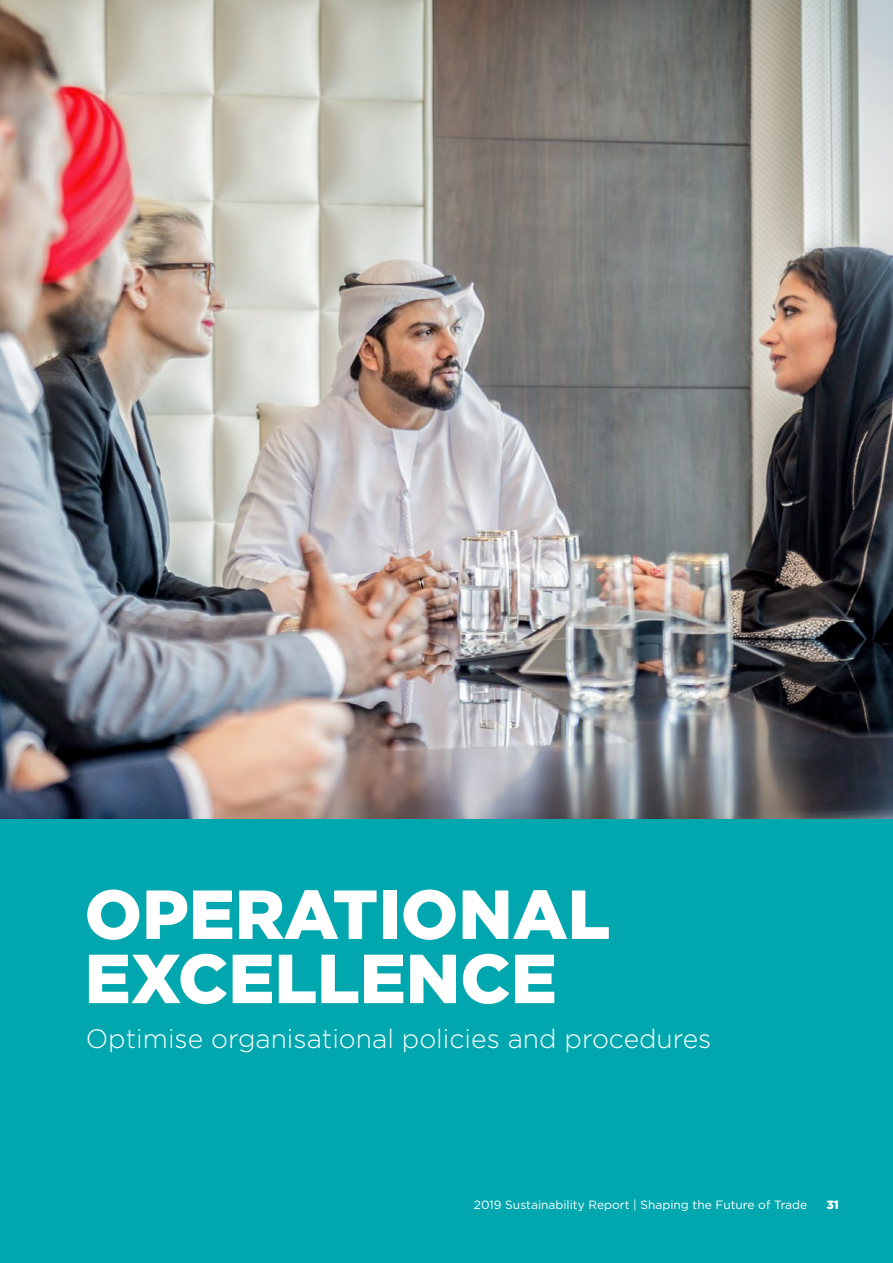
<style>
.page{position:relative;width:893px;height:1263px;background:#fff}
.page>*{position:absolute;margin:0;border:0;box-sizing:border-box;transform-origin:0 0}
.t1{font:900 69.15px/64.2px "Gotham HTF";color:#fff}
.t2{font:300 26.55px "Gotham HTF";color:#fff}
.t3{font:12px "Gotham HTF";color:#fff}
.t4{font:900 12px "Gotham HTF";color:#fff}
</style>
<div class="page">
<img style="left:0;top:0;width:893px;height:819px">
<div style="left:0;top:819px;width:893px;height:444px;background:#00a7af"></div>
<h1 class="t1" style="left:85px;top:881px;width:527px">OPERATIONAL<br>EXCELLENCE</h1>
<h2 class="t2" style="left:86px;top:1024px;width:627px">Optimise organisational policies and procedures</h2>
<p class="t3" style="left:474px;top:1198px;width:335px">2019 Sustainability Report | Shaping the Future of Trade</p>
<p class="t4" style="left:826px;top:1197px;width:14px">31</p>
</div>
